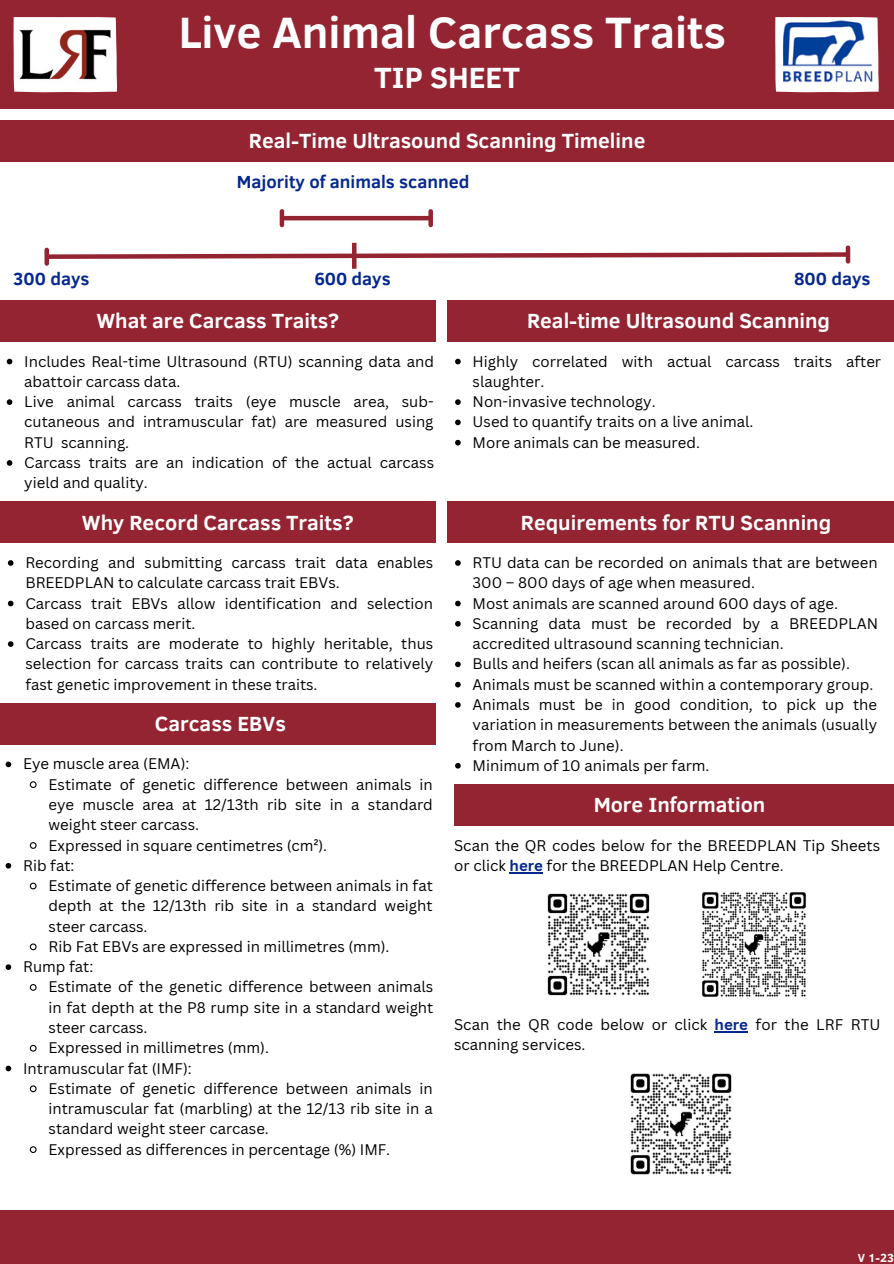
<style>
.page{position:relative;width:894px;height:1264px;background:#fff}
.page>*{position:absolute;margin:0;border:0;box-sizing:border-box;transform-origin:0 0}
.t1{font:700 45px "Clear Sans";color:#fff}
.t2{font:700 30px "Clear Sans";color:#fff}
.t3{font:700 21px "Clear Sans";color:#fff}
.t4{font:700 18px "Clear Sans";color:#05288f}
.t5{font:15px/20.2px "Canva Sans";color:#000}
.t6{font:700 12px "Clear Sans";color:#fff}
.s1{font-weight:700;color:#05288f}
</style>
<div class="page">
<div style="left:0;top:0;width:893px;height:109px;background:#942431"></div>
<img style="left:14px;top:17px;width:102px;height:75px">
<img style="left:775px;top:17px;width:102px;height:75px">
<div style="left:0;top:120px;width:893px;height:42px;background:#942431"></div>
<div style="left:0;top:300px;width:435px;height:42px;background:#942431"></div>
<div style="left:0;top:703px;width:435px;height:41px;background:#942431"></div>
<div style="left:0;top:501px;width:435px;height:42px;background:#942431"></div>
<div style="left:0;top:1210px;width:893px;height:53px;background:#942431"></div>
<div style="left:454px;top:784px;width:439px;height:41px;background:#942431"></div>
<img style="left:547px;top:893px;width:103px;height:103px">
<svg style="left:44px;top:245px;width:807px;height:21px"></svg>
<hr style="left:283px;top:216px;width:146px;height:4px;background:#942431">
<svg style="left:279px;top:209px;width:5px;height:18px"></svg>
<svg style="left:428px;top:209px;width:5px;height:18px"></svg>
<hr style="left:352px;top:243px;width:4px;height:26px;background:#942431">
<img style="left:702px;top:892px;width:104px;height:105px">
<div style="left:447px;top:300px;width:446px;height:42px;background:#942431"></div>
<div style="left:447px;top:501px;width:446px;height:42px;background:#942431"></div>
<svg style="left:6px;top:761px;width:5px;height:6px"></svg>
<svg style="left:29px;top:781px;width:8px;height:7px"></svg>
<svg style="left:29px;top:842px;width:8px;height:7px"></svg>
<svg style="left:6px;top:863px;width:5px;height:5px"></svg>
<svg style="left:29px;top:882px;width:8px;height:8px"></svg>
<svg style="left:29px;top:943px;width:8px;height:8px"></svg>
<svg style="left:6px;top:964px;width:5px;height:5px"></svg>
<svg style="left:29px;top:984px;width:8px;height:7px"></svg>
<svg style="left:29px;top:1044px;width:8px;height:8px"></svg>
<svg style="left:6px;top:1065px;width:5px;height:6px"></svg>
<svg style="left:29px;top:1085px;width:8px;height:7px"></svg>
<svg style="left:29px;top:1146px;width:8px;height:7px"></svg>
<img style="left:630px;top:1073px;width:102px;height:102px">
<svg style="left:7px;top:359px;width:5px;height:5px"></svg>
<svg style="left:7px;top:399px;width:5px;height:6px"></svg>
<svg style="left:7px;top:460px;width:5px;height:6px"></svg>
<hr style="left:509px;top:872px;width:34px;height:1px;background:#05288f">
<svg style="left:8px;top:560px;width:6px;height:6px"></svg>
<svg style="left:8px;top:600px;width:6px;height:6px"></svg>
<svg style="left:8px;top:641px;width:6px;height:6px"></svg>
<svg style="left:455px;top:359px;width:5px;height:5px"></svg>
<svg style="left:455px;top:399px;width:5px;height:6px"></svg>
<svg style="left:455px;top:419px;width:5px;height:6px"></svg>
<svg style="left:455px;top:440px;width:5px;height:5px"></svg>
<svg style="left:455px;top:560px;width:5px;height:6px"></svg>
<svg style="left:455px;top:600px;width:5px;height:6px"></svg>
<svg style="left:455px;top:621px;width:5px;height:5px"></svg>
<svg style="left:455px;top:661px;width:5px;height:6px"></svg>
<svg style="left:455px;top:681px;width:5px;height:6px"></svg>
<svg style="left:455px;top:702px;width:5px;height:5px"></svg>
<svg style="left:455px;top:763px;width:5px;height:5px"></svg>
<hr style="left:714px;top:1031px;width:33px;height:1px;background:#05288f">
<h1 class="t1" style="left:179px;top:-1px;width:548px">Live Animal Carcass Traits</h1>
<h2 class="t2" style="left:374px;top:56px;width:147px">TIP SHEET</h2>
<h3 class="t3" style="left:249px;top:125px;width:398px">Real-Time Ultrasound Scanning Timeline</h3>
<p class="t4" style="left:237px;top:169px;width:234px">Majority of animals scanned</p>
<p class="t4" style="left:13px;top:265px;width:78px">300 days</p>
<p class="t4" style="left:793px;top:265px;width:78px">800 days</p>
<p class="t4" style="left:314px;top:265px;width:78px">600 days</p>
<h3 class="t3" style="left:96px;top:305px;width:244px">What are Carcass Traits?</h3>
<p class="t5" style="left:24px;top:351px;width:411px">Includes Real-time Ultrasound (RTU) scanning data and abattoir carcass data.<br>Live animal carcass traits (eye muscle area, sub&shy;cutaneous and intramuscular fat) are measured using RTU scanning.<br>Carcass traits are an indication of the actual carcass yield and quality.</p>
<h3 class="t3" style="left:82px;top:507px;width:273px">Why Record Carcass Traits?</h3>
<p class="t5" style="left:25px;top:552px;width:409px">Recording and submitting carcass trait data enables BREEDPLAN to calculate carcass trait EBVs.<br>Carcass trait EBVs allow identification and selection based on carcass merit.<br>Carcass traits are moderate to highly heritable, thus selection for carcass traits can contribute to relatively fast genetic improvement in these traits.</p>
<h3 class="t3" style="left:155px;top:708px;width:132px">Carcass EBVs</h3>
<p class="t5" style="left:23px;top:753px;width:168px">Eye muscle area (EMA):</p>
<p class="t5" style="left:49px;top:773px;width:385px">Estimate of genetic difference between animals in</p>
<p class="t5" style="left:49px;top:794px;width:385px">eye muscle area at 12/13th rib site in a standard</p>
<p class="t5" style="left:49px;top:814px;width:152px">weight steer carcass.</p>
<p class="t5" style="left:49px;top:834px;width:280px">Expressed in square centimetres (cm²).</p>
<p class="t5" style="left:23px;top:854px;width:53px">Rib fat:</p>
<p class="t5" style="left:49px;top:875px;width:385px">Estimate of genetic difference between animals in fat</p>
<p class="t5" style="left:49px;top:895px;width:385px">depth at the 12/13th rib site in a standard weight</p>
<p class="t5" style="left:49px;top:915px;width:100px">steer carcass.</p>
<p class="t5" style="left:49px;top:936px;width:342px">Rib Fat EBVs are expressed in millimetres (mm).</p>
<p class="t5" style="left:23px;top:956px;width:72px">Rump fat:</p>
<p class="t5" style="left:49px;top:976px;width:386px">Estimate of the genetic difference between animals</p>
<p class="t5" style="left:49px;top:996px;width:386px">in fat depth at the P8 rump site in a standard weight</p>
<p class="t5" style="left:49px;top:1017px;width:100px">steer carcass.</p>
<p class="t5" style="left:49px;top:1037px;width:222px">Expressed in millimetres (mm).</p>
<p class="t5" style="left:23px;top:1057px;width:170px">Intramuscular fat (IMF):</p>
<p class="t5" style="left:49px;top:1077px;width:385px">Estimate of genetic difference between animals in</p>
<p class="t5" style="left:49px;top:1098px;width:385px">intramuscular fat (marbling) at the 12/13 rib site in a</p>
<p class="t5" style="left:49px;top:1118px;width:222px">standard weight steer carcase.</p>
<p class="t5" style="left:49px;top:1138px;width:343px">Expressed as differences in percentage (%) IMF.</p>
<h3 class="t3" style="left:527px;top:305px;width:304px">Real-time Ultrasound Scanning</h3>
<p class="t5" style="left:472px;top:351px;width:410px">Highly correlated with actual carcass traits after slaughter.<br>Non-invasive technology.<br>Used to quantify traits on a live animal.<br>More animals can be measured.</p>
<h3 class="t3" style="left:520px;top:507px;width:312px">Requirements for RTU Scanning</h3>
<p class="t5" style="left:472px;top:552px;width:407px">RTU data can be recorded on animals that are between 300 – 800 days of age when measured.<br>Most animals are scanned around 600 days of age.<br>Scanning data must be recorded by a BREEDPLAN accredited ultrasound scanning technician.<br>Bulls and heifers (scan all animals as far as possible).<br>Animals must be scanned within a contemporary group.<br>Animals must be in good condition, to pick up the variation in measurements between the animals (usually from March to June).<br>Minimum of 10 animals per farm.</p>
<h3 class="t3" style="left:593px;top:789px;width:173px">More Information</h3>
<p class="t5" style="left:454px;top:834px;width:427px">Scan the QR codes below for the BREEDPLAN Tip Sheets or click <span class="s1">here</span> for the BREEDPLAN Help Centre.</p>
<p class="t5" style="left:454px;top:1013px;width:428px">Scan the QR code below or click <span class="s1">here</span> for the LRF RTU scanning services.</p>
<p class="t6" style="left:857px;top:1248px;width:38px">V 1-23</p>
</div>
